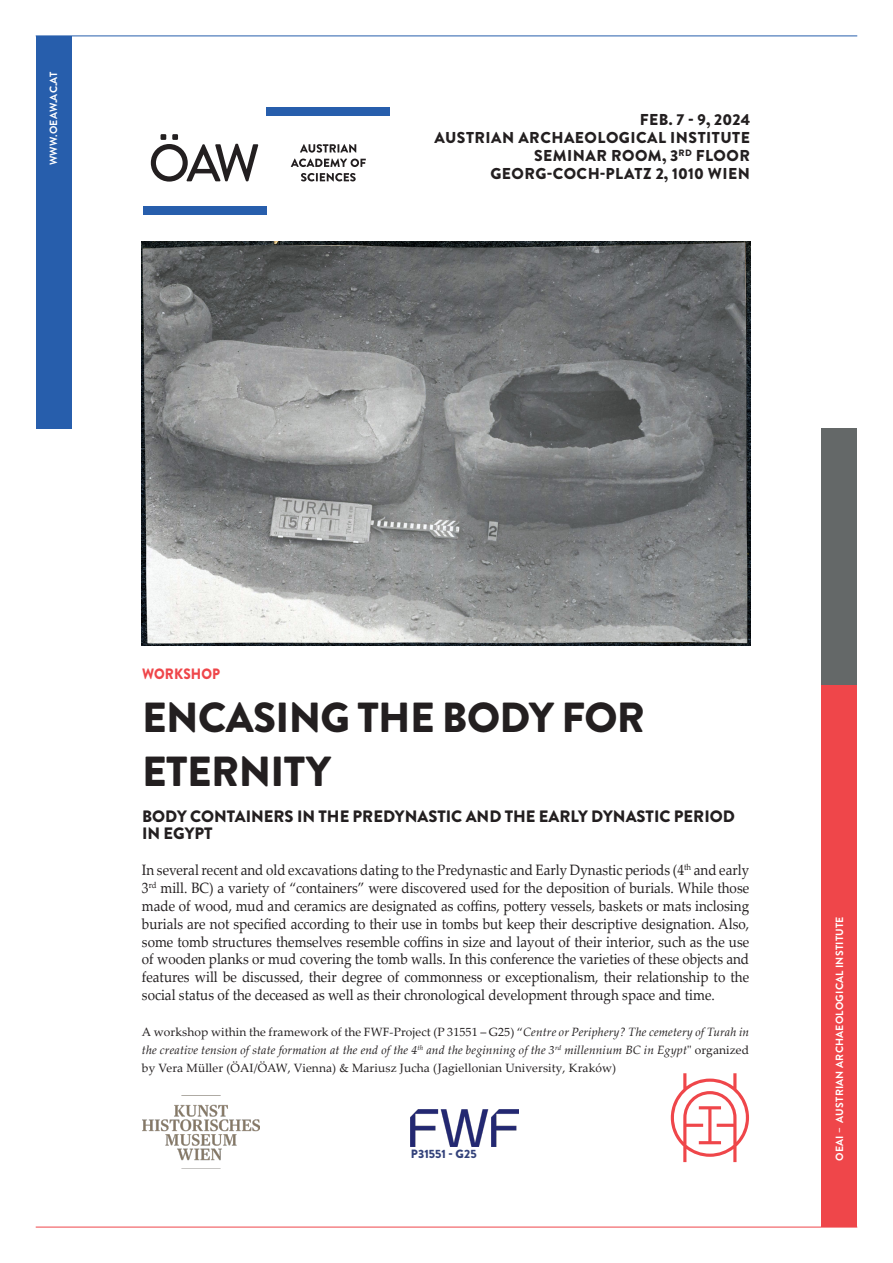
<style>
.page{position:relative;width:893px;height:1263px;background:#fff}
.page>*{position:absolute;margin:0;border:0;box-sizing:border-box;transform-origin:0 0}
.t1{font:900 42px/53.6px "Brandon Grotesque";letter-spacing:-.015em;color:#231f20}
.t2{font:900 16.5px/17.9px "Brandon Grotesque";color:#231f20}
.t3{font:900 15.75px "Brandon Grotesque";letter-spacing:.03em;color:#231f20}
.t4{font:15px/17.9px "Palatino Linotype";color:#231f20;text-align:justify;scale:.9 1}
.t5{font:900 15px "Brandon Grotesque";letter-spacing:.01em;color:#ef464a;scale:.9 1}
.t6{font:12px/17.9px "Palatino Linotype";letter-spacing:.01em;color:#231f20;text-align:justify}
.t7{font:900 12px "Brandon Grotesque";color:#32417a}
.t8{font:700 10.5px "Brandon Grotesque";letter-spacing:.02em;color:#fff}
.s1{font-style:italic}
</style>
<div class="page">
<img style="left:142px;top:242px;width:608px;height:404px">
<img style="left:143px;top:1095px;width:116px;height:66px">
<img style="left:411px;top:1110px;width:108px;height:36px">
<div style="left:36px;top:36px;width:35px;height:393px;background:#275eac"></div>
<div style="left:821px;top:685px;width:36px;height:542px;background:#ef464a"></div>
<div style="left:821px;top:429px;width:36px;height:256px;background:#646868"></div>
<hr style="left:36px;top:36px;width:821px;height:1px;background:#275eac">
<hr style="left:36px;top:1227px;width:821px;height:1px;background:#ef464a">
<div style="left:143px;top:206px;width:124px;height:8px;background:#275eac"></div>
<div style="left:267px;top:107px;width:123px;height:8px;background:#275eac"></div>
<svg style="left:151px;top:134px;width:107px;height:48px"></svg>
<svg style="left:300px;top:144px;width:56px;height:9px"></svg>
<svg style="left:291px;top:159px;width:75px;height:8px"></svg>
<svg style="left:301px;top:173px;width:55px;height:8px"></svg>
<svg style="left:671px;top:1073px;width:78px;height:89px"></svg>
<p class="t8" style="left:46px;top:165px;width:95px;rotate:-90deg">WWW.OEAW.AC.AT</p>
<p class="t3" style="left:640px;top:108px;width:112px">FEB. 7 - 9, 2024</p>
<p class="t3" style="left:434px;top:126px;width:317px">AUSTRIAN ARCHAEOLOGICAL INSTITUTE</p>
<p class="t3" style="left:534px;top:144px;width:217px">SEMINAR ROOM, 3<sup>RD</sup> FLOOR</p>
<p class="t3" style="left:490px;top:162px;width:261px">GEORG-COCH-PLATZ 2, 1010 WIEN</p>
<p class="t5" style="left:142px;top:663px;width:88px">WORKSHOP</p>
<p class="t1" style="left:142px;top:691px;width:504px">ENCASING THE BODY FOR<br>ETERNITY</p>
<p class="t2" style="left:142px;top:807px;width:594px">BODY CONTAINERS IN THE PREDYNASTIC AND THE EARLY DYNASTIC PERIOD<br>IN EGYPT</p>
<p class="t4" style="left:142px;top:860px;width:676px">In several recent and old excavations dating to the Predynastic and Early Dynastic periods (4<sup>th</sup> and early 3<sup>rd</sup> mill. BC) a variety of “containers” were discovered used for the deposition of burials. While those made of wood, mud and ceramics are designated as coffins, pottery vessels, baskets or mats inclosing burials are not specified according to their use in tombs but keep their descriptive designation. Also, some tomb structures themselves resemble coffins in size and layout of their interior, such as the use of wooden planks or mud covering the tomb walls. In this conference the varieties of these objects and features will be discussed, their degree of commonness or exceptionalism, their relationship to the social status of the deceased as well as their chronological development through space and time.</p>
<p class="t6" style="left:142px;top:1022px;width:609px">A workshop within the framework of the FWF-Project (P 31551 – G25) “<span class="s1">Centre or Periphery? The cemetery of Turah in the creative tension of state formation at the end of the 4</span><sup>th</sup> <span class="s1">and the beginning of the 3</span><sup>rd</sup> <span class="s1">millennium BC in Egypt</span>" organized by Vera Müller (ÖAI/ÖAW, Vienna) &amp; Mariusz Jucha (Jagiellonian University, Kraków)</p>
<p class="t7" style="left:411px;top:1145px;width:67px">P31551 - G25</p>
<p class="t8" style="left:832px;top:1161px;width:246px;rotate:-90deg">OEAI – AUSTRIAN ARCHAEOLOGICAL INSTITUTE</p>
</div>
